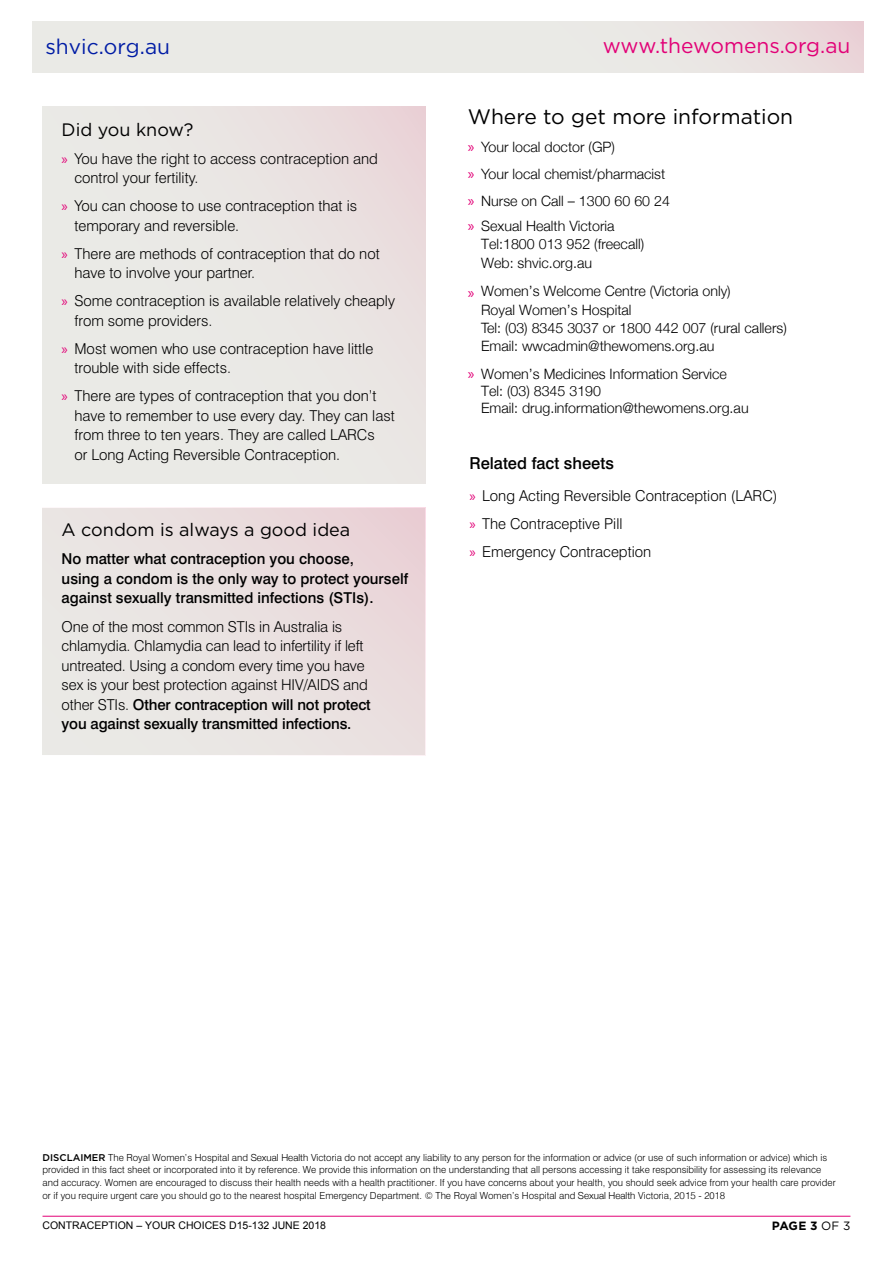
<style>
.page{position:relative;width:893px;height:1263px;background:#fff}
.page>*{position:absolute;margin:0;border:0;box-sizing:border-box;transform-origin:0 0}
.t1{font:21px "Gotham";color:#000}
.t2{font:21px "Gotham";color:#e20177}
.t3{font:21px "Gotham";color:#001ca5}
.t4{font:18px "Gotham";color:#000}
.t5{font:500 16.5px "Swiss 721 BT";color:#000}
.t6{font:300 15px/19.5px "Swiss 721 BT";color:#000}
.t7{font:500 15px/19.5px "Swiss 721 BT";color:#000}
.t8{font:300 14.25px/18.1px "Helvetica Neue";color:#000}
.t9{font:700 12px "Gotham";color:#000}
.t10{font:10.5px "Arial";color:#000}
.t11{font:300 9.75px/12.8px "Swiss 721 BT";color:#000}
.s1{font-family:"Myriad Pro";font-weight:400;color:#e20177}
.s2{font-weight:500}
.s3{font-family:"Myriad Pro";font-weight:400;font-size:15.9px;color:#e20177}
.s4{font-family:"Gotham";font-weight:500}
.s5{font-family:"Helvetica Neue"}
.s6{font-family:"Helvetica"}
.s7{font-weight:400}
</style>
<div class="page">
<hr style="left:43px;top:1216px;width:807px;height:1px;background:#e20177">
<svg style="left:32px;top:21px;width:831px;height:51px"></svg>
<svg style="left:43px;top:106px;width:382px;height:377px"></svg>
<svg style="left:43px;top:507px;width:382px;height:248px"></svg>
<h1 class="t3" style="left:46px;top:34px;width:126px">shvic.org.au</h1>
<h1 class="t2" style="left:603px;top:34px;width:249px">www.thewomens.org.au</h1>
<p class="t4" style="left:62px;top:119px;width:133px">Did you know?</p>
<p class="t6" style="left:74px;top:148px;width:305px;text-indent:-13px"><span class="s1">»</span> You have the right to access contraception and control your fertility.</p>
<p class="t6" style="left:74px;top:196px;width:284px;text-indent:-13px"><span class="s1">»</span> You can choose to use contraception that is temporary and reversible.</p>
<p class="t6" style="left:74px;top:243px;width:307px;text-indent:-13px"><span class="s1">»</span> There are methods of contraception that do not have to involve your partner.</p>
<p class="t6" style="left:74px;top:291px;width:322px;text-indent:-13px"><span class="s1">»</span> Some contraception is available relatively cheaply from some providers.</p>
<p class="t6" style="left:74px;top:338px;width:300px;text-indent:-13px"><span class="s1">»</span> Most women who use contraception have little trouble with side effects.</p>
<p class="t6" style="left:74px;top:386px;width:322px;text-indent:-13px"><span class="s1">»</span> There are types of contraception that you don’t have to remember to use every day. They can last from three to ten years. They are called LARCs<br>or Long Acting Reversible Contraception.</p>
<p class="t4" style="left:62px;top:520px;width:290px">A condom is always a good idea</p>
<p class="t7" style="left:62px;top:549px;width:348px">No matter what contraception you choose,<br>using a condom is the only way to protect yourself against sexually transmitted infections (STIs).</p>
<p class="t6" style="left:62px;top:616px;width:311px">One of the most common STIs in Australia is chlamydia. Chlamydia can lead to infertility if left untreated. Using a condom every time you have sex is your best protection against HIV/AIDS and other STIs. <span class="s2">Other contraception will not protect you against sexually transmitted infections.</span></p>
<h1 class="t1" style="left:468px;top:105px;width:327px">Where to get more information</h1>
<p class="t8" style="left:468px;top:132px;width:204px;line-height:27.2px"><span class="s3">»</span> Your local doctor (GP)<br><span class="s3">»</span> Your local chemist/pharmacist <span class="s3">»</span> Nurse on Call – 1300 60 60 24</p>
<p class="t8" style="left:481px;top:215px;width:164px;text-indent:-13px"><span class="s3">»</span> Sexual Health Victoria<br>Tel:1800 013 952 (freecall)<br>Web: shvic.org.au</p>
<p class="t8" style="left:481px;top:281px;width:307px;text-indent:-13px"><span class="s3">»</span> Women’s Welcome Centre (Victoria only)<br>Royal Women’s Hospital<br>Tel: (03) 8345 3037 or 1800 442 007 (rural callers)<br>Email: wwcadmin@thewomens.org.au</p>
<p class="t8" style="left:481px;top:365px;width:269px;line-height:17.1px;text-indent:-13px"><span class="s3">»</span> Women’s Medicines Information Service<br>Tel: (03) 8345 3190<br>Email: drug.information@thewomens.org.au</p>
<p class="t5" style="left:469px;top:453px;width:146px">Related fact sheets</p>
<p class="t6" style="left:469px;top:481px;width:310px;line-height:28px"><span class="s1">»</span> Long Acting Reversible Contraception (LARC) <span class="s1">»</span> The Contraceptive Pill<br><span class="s1">»</span> Emergency Contraception</p>
<p class="t11" style="left:43px;top:1150px;width:795px"><span class="s4">DISCLAIMER</span> The Royal Women’s Hospital and <span class="s5">Sexual Health</span> Victoria do not accept any liability to any person for the information or advice (or use of such information or advice) which is provided in this fact sheet or incorporated into it by reference. We provide this information on the understanding that all persons accessing it take responsibility for assessing its relevance and accuracy. Women are encouraged to discuss their health needs with a health practitioner. If you have concerns about your health, you should seek advice from your health care provider or if you require urgent care you should go to the nearest hospital Emergency Department. © The Royal Women’s Hospital and <span class="s5">Sexual Health</span> Victoria, <span class="s6">2015 -</span> 201<span class="s6">8</span></p>
<p class="t10" style="left:43px;top:1218px;width:285px">CONTRACEPTION – YOUR CHOICES D15-132 JUNE 2018</p>
<p class="t9" style="left:772px;top:1218px;width:80px">PAGE 3 <span class="s7">OF 3</span></p>
</div>
